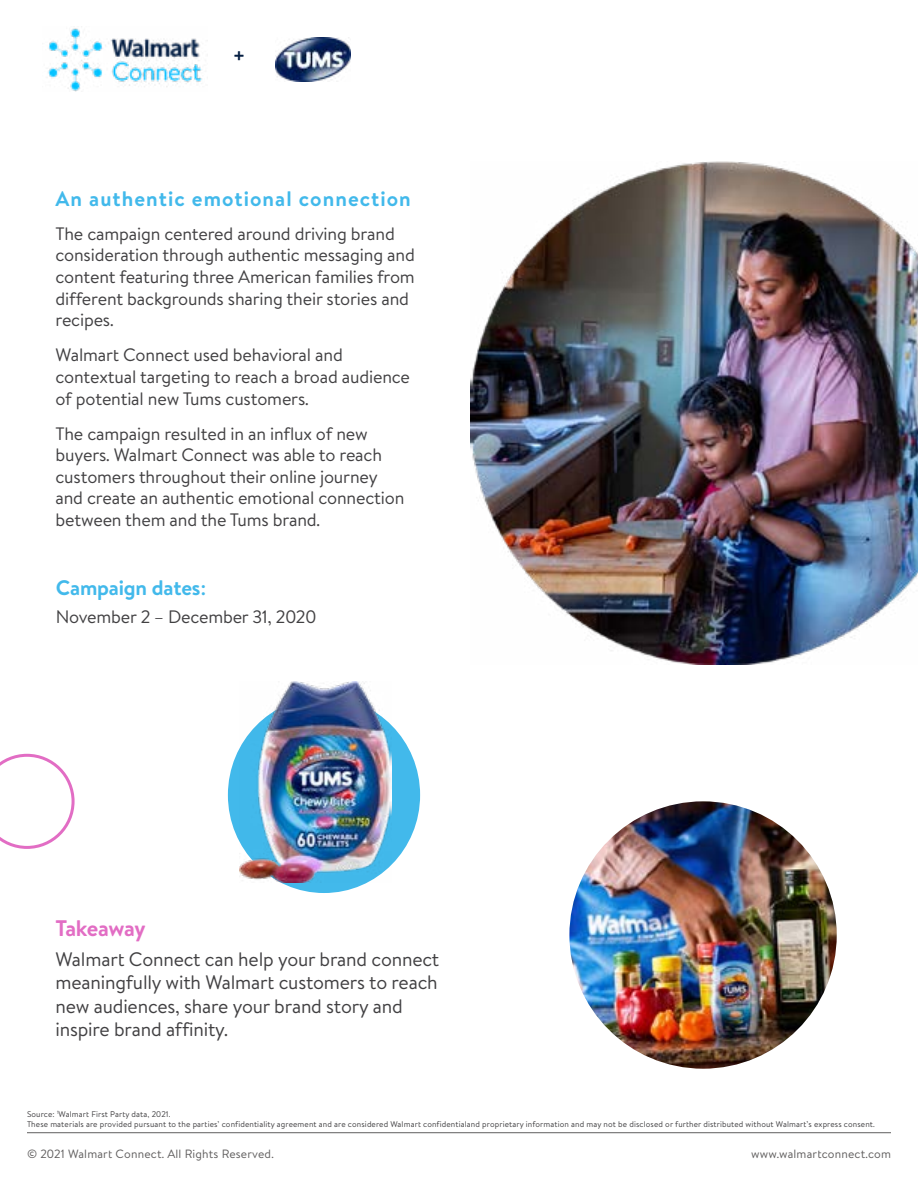
<style>
.page{position:relative;width:918px;height:1188px;background:#fff}
.page>*{position:absolute;margin:0;border:0;box-sizing:border-box;transform-origin:0 0}
.t1{font:700 22.5px "Bogle";letter-spacing:-.02em;color:#e26dc4}
.t2{font:700 21px "Bogle";letter-spacing:.05em;color:#42b9eb}
.t3{font:700 21px "Bogle";letter-spacing:-.01em;color:#42b9eb}
.t4{font:700 21px "Bogle";color:#041e42}
.t5{font:19.5px/23.4px "Bogle";letter-spacing:-.01em;color:#414042}
.t6{font:18px/21.6px "Bogle";letter-spacing:-.01em;color:#414042}
.t7{font:12px "Bogle";letter-spacing:.015em;color:#605e5e}
.t8{font:8.25px/9.9px "Bogle";letter-spacing:.015em;color:#414042}
</style>
<div class="page">
<hr style="left:27px;top:1132px;width:864px;height:1px;background:#605e5e">
<img style="left:48px;top:28px;width:154px;height:63px">
<img style="left:275px;top:37px;width:75px;height:44px">
<img style="left:470px;top:161px;width:448px;height:504px">
<img style="left:569px;top:801px;width:268px;height:268px;border-radius:134px">
<div style="left:228px;top:697px;width:192px;height:196px;background:#42b9eb;border-radius:50%"></div>
<img style="left:239px;top:682px;width:153px;height:200px">
<svg style="left:0;top:754px;width:75px;height:95px"></svg>
<p class="t4" style="left:233px;top:41px;width:14px">+</p>
<p class="t2" style="left:56px;top:184px;width:357px">An authentic emotional connection</p>
<p class="t6" style="left:56px;top:222px;width:361px">The campaign centered around driving brand consideration through authentic messaging and content featuring three American families from different backgrounds sharing their stories and recipes.</p>
<p class="t6" style="left:56px;top:344px;width:356px">Walmart Connect used behavioral and contextual targeting to reach a broad audience of potential new Tums customers.</p>
<p class="t6" style="left:56px;top:422px;width:350px">The campaign resulted in an influx of new buyers. Walmart Connect was able to reach customers throughout their online journey and create an authentic emotional connection between them and the Tums brand.</p>
<p class="t3" style="left:56px;top:573px;width:152px">Campaign dates:</p>
<p class="t6" style="left:56px;top:605px;width:262px">November 2 – December 31, 2020</p>
<p class="t1" style="left:56px;top:912px;width:92px">Takeaway</p>
<p class="t5" style="left:56px;top:947px;width:385px">Walmart Connect can help your brand connect meaningfully with Walmart customers to reach new audiences, share your brand story and inspire brand affinity.</p>
<p class="t8" style="left:27px;top:1109px;width:849px">Source: <sup>1</sup>Walmart First Party data, 2021.<br>These materials are provided pursuant to the parties’ confidentiality agreement and are considered Walmart confidentialand proprietary information and may not be disclosed or further distributed without Walmart’s express consent.</p>
<p class="t7" style="left:27px;top:1145px;width:248px">© 2021 Walmart Connect. All Rights Reserved.</p>
<p class="t7" style="left:751px;top:1145px;width:141px">www.walmartconnect.com</p>
</div>
